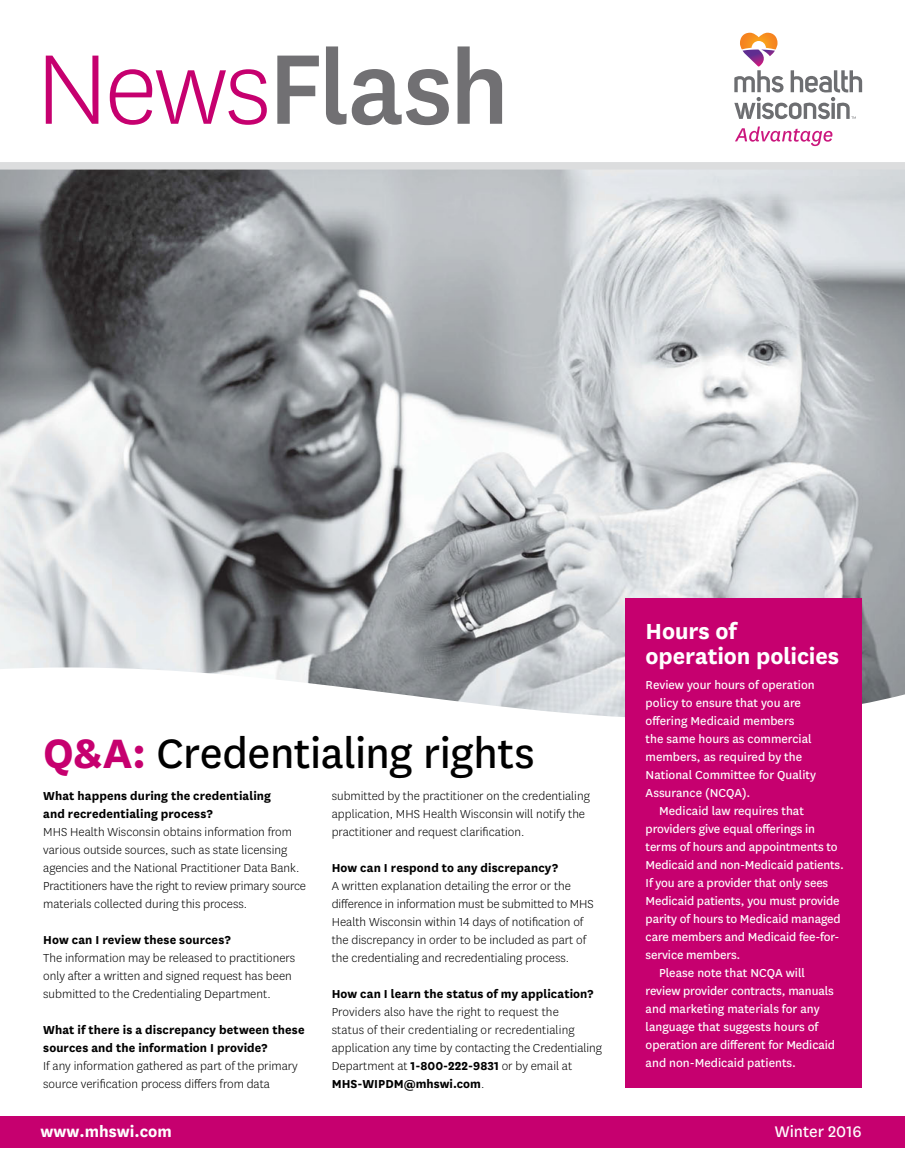
<style>
.page{position:relative;width:905px;height:1175px;background:#fff}
.page>*{position:absolute;margin:0;border:0;box-sizing:border-box;transform-origin:0 0}
.t1{font:500 115.65px "Centene Sans";letter-spacing:-.025em;color:#717073}
.t2{font:48px "Centene Sans";letter-spacing:-.01em;color:#000}
.t3{font:700 25.5px/25.5px "Centene Sans";letter-spacing:-.005em;color:#fff}
.t4{font:700 18px "Centene Sans";color:#fff}
.t5{font:18px "Centene Sans";color:#fff}
.t6{font:300 13.5px/18px "Centene Sans";color:#000}
.t7{font:13.5px/18px "Centene Sans";letter-spacing:-.01em;color:#fff}
.t8{font:700 13.5px/18px "Centene Sans";letter-spacing:.01em;color:#000}
.s1{font-weight:300;color:#c6006f}
.s2{font-weight:700;color:#c6006f}
.s3{font-weight:700}
</style>
<div class="page">
<div style="left:0;top:1116px;width:904px;height:31px;background:#c6006f"></div>
<svg style="left:734px;top:33px;width:128px;height:113px"></svg>
<img style="left:0;top:169px;width:904px;height:498px">
<svg style="left:0;top:667px;width:904px;height:135px"></svg>
<div style="left:625px;top:598px;width:236px;height:489px;background:#c6006f"></div>
<div style="left:0;top:162px;width:904px;height:7px;background:#dcddde"></div>
<h1 class="t1" style="left:36px;top:10px;width:475px"><span class="s1">News</span>Flash</h1>
<h2 class="t2" style="left:43px;top:721px;width:493px"><span class="s2">Q&amp;A:</span> Credentialing rights</h2>
<p class="t8" style="left:43px;top:785px;width:229px">What happens during the credentialing and recredentialing process?</p>
<p class="t6" style="left:43px;top:822px;width:264px">MHS Health Wisconsin obtains information from various outside sources, such as state licensing agencies and the National Practitioner Data Bank.<br>Practitioners have the right to review primary source materials collected during this process.</p>
<p class="t8" style="left:43px;top:929px;width:189px">How can I review these sources?</p>
<p class="t6" style="left:43px;top:948px;width:253px">The information may be released to practitioners only after a written and signed request has been submitted to the Credentialing Department.</p>
<p class="t8" style="left:43px;top:1019px;width:263px">What if there is a discrepancy between these sources and the information I provide?</p>
<p class="t6" style="left:43px;top:1056px;width:256px">If any information gathered as part of the primary source verification process differs from data</p>
<p class="t6" style="left:332px;top:786px;width:260px">submitted by the practitioner on the credentialing application, MHS Health Wisconsin will notify the practitioner and request clarification.</p>
<p class="t8" style="left:332px;top:857px;width:228px">How can I respond to any discrepancy?</p>
<p class="t6" style="left:332px;top:876px;width:263px">A written explanation detailing the error or the difference in information must be submitted to MHS Health Wisconsin within 14 days of notification of the discrepancy in order to be included as part of the credentialing and recredentialing process.</p>
<p class="t8" style="left:332px;top:983px;width:263px">How can I learn the status of my application?</p>
<p class="t6" style="left:332px;top:1002px;width:272px">Providers also have the right to request the<br>status of their credentialing or recredentialing application any time by contacting the Credentialing Department at <span class="s3">1-800-222-9831</span> or by email at <span class="s3">MHS-WIPDM@mhswi.com</span>.</p>
<h3 class="t3" style="left:645px;top:616px;width:195px">Hours of operation policies</h3>
<p class="t7" style="left:645px;top:675px;width:172px">Review your hours of operation policy to ensure that you are offering Medicaid members<br>the same hours as commercial members, as required by the<br>National Committee for Quality<br>Assurance (NCQA).</p>
<p class="t7" style="left:659px;top:801px;width:146px">Medicaid law requires that</p>
<p class="t7" style="left:645px;top:819px;width:171px">providers give equal offerings in</p>
<p class="t7" style="left:645px;top:837px;width:193px">terms of hours and appointments to</p>
<p class="t7" style="left:645px;top:855px;width:200px">Medicaid and non-Medicaid patients.</p>
<p class="t7" style="left:645px;top:873px;width:184px">If you are a provider that only sees</p>
<p class="t7" style="left:645px;top:891px;width:195px">Medicaid patients, you must provide</p>
<p class="t7" style="left:645px;top:909px;width:196px">parity of hours to Medicaid managed</p>
<p class="t7" style="left:645px;top:927px;width:195px">care members and Medicaid fee-for-</p>
<p class="t7" style="left:645px;top:945px;width:96px">service members.</p>
<p class="t7" style="left:659px;top:963px;width:147px">Please note that NCQA will</p>
<p class="t7" style="left:645px;top:981px;width:190px">review provider contracts, manuals</p>
<p class="t7" style="left:645px;top:999px;width:175px">and marketing materials for any</p>
<p class="t7" style="left:645px;top:1017px;width:174px">language that suggests hours of</p>
<p class="t7" style="left:645px;top:1035px;width:191px">operation are different for Medicaid</p>
<p class="t7" style="left:645px;top:1053px;width:152px">and non-Medicaid patients.</p>
<h3 class="t4" style="left:40px;top:1119px;width:133px">www.mhswi.com</h3>
<h3 class="t5" style="left:774px;top:1119px;width:88px">Winter 2016</h3>
</div>
